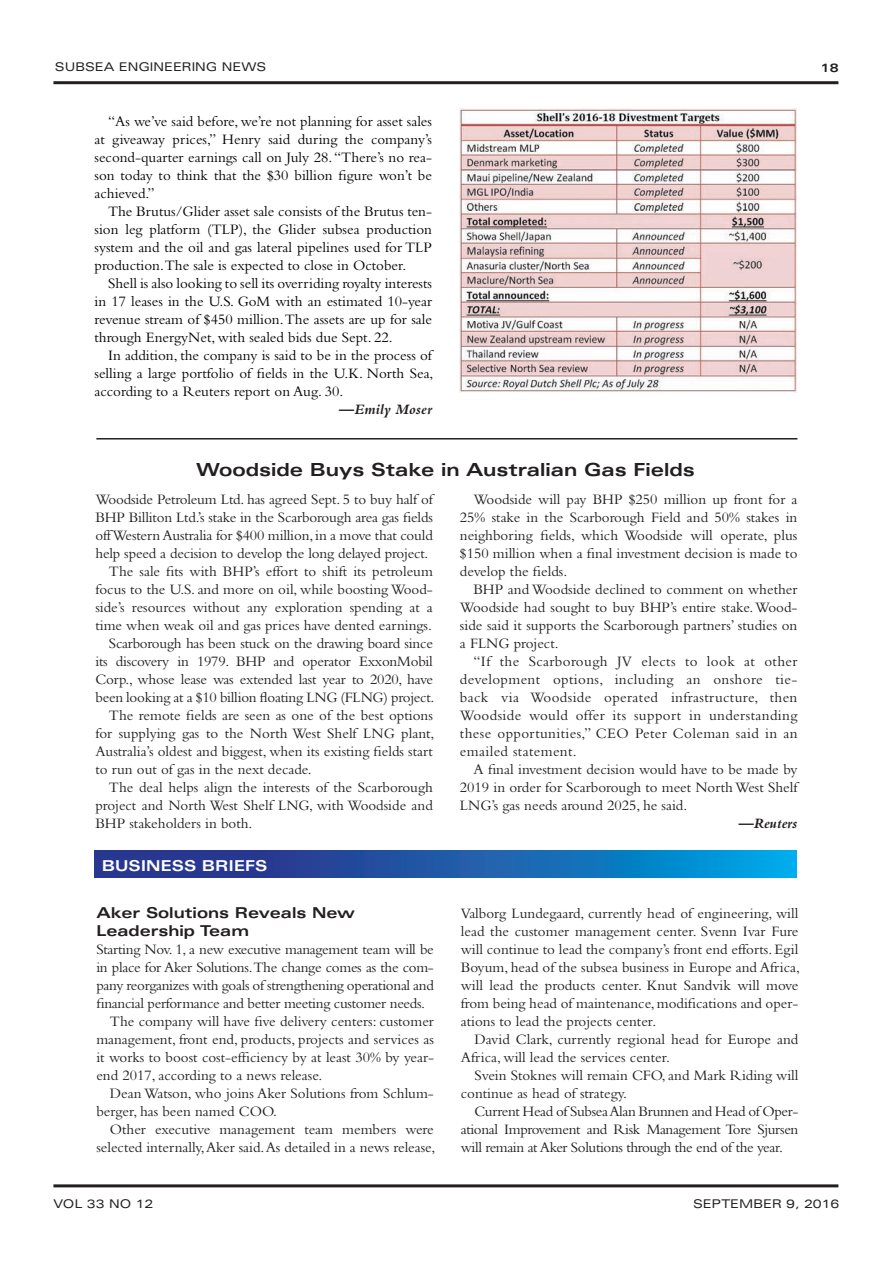
<style>
.page{position:relative;width:893px;height:1263px;background:#fff}
.page>*{position:absolute;margin:0;border:0;box-sizing:border-box;transform-origin:0 0}
.t1{font:700 expanded 18px "Univers";color:#231f20}
.t2{font:15px/18px "Bembo";color:#231f20;text-align:justify}
.t3{font:15px/18px "Bembo";color:#040503;text-align:justify}
.t4{font:15px "Bembo";letter-spacing:-.02em;color:#231f20}
.t5{font:700 expanded 15px/18px "Univers";color:#231f20}
.t6{font:italic 700 15px "Bembo";letter-spacing:.005em;color:#231f20}
.t7{font:700 expanded 15px "Univers";color:#fff}
.t8{font:expanded 12px "Univers";color:#231f20}
.t9{font:700 expanded 12px "Univers";color:#231f20}
</style>
<div class="page">
<hr style="left:53px;top:81px;width:785px;height:3px;background:#231f20">
<hr style="left:53px;top:1184px;width:785px;height:3px;background:#231f20">
<img style="left:459px;top:108px;width:337px;height:285px">
<hr style="left:96px;top:438px;width:701px;height:1px;background:#231f20">
<svg style="left:95px;top:851px;width:702px;height:27px;background:#1960ad"></svg>
<p class="t8" style="left:55px;top:60px;width:213px">SUBSEA ENGINEERING NEWS</p>
<p class="t3" style="left:94px;top:112px;width:339px;text-indent:14px">“As we’ve said before, we’re not planning for asset sales at giveaway prices,” Henry said during the company’s second-quarter earnings call on July 28. “There’s no rea&shy;son today to think that the $30 billion figure won’t be achieved.”</p>
<p class="t3" style="left:94px;top:202px;width:339px;text-indent:14px">The Brutus/Glider asset sale consists of the Brutus ten&shy;sion leg platform (TLP), the Glider subsea production system and the oil and gas lateral pipelines used for TLP production.The sale is expected to close in October.</p>
<p class="t3" style="left:94px;top:274px;width:339px;text-indent:14px">Shell is also looking to sell its overriding royalty interests in 17 leases in the U.S. GoM with an estimated 10-year revenue stream of $450 million. The assets are up for sale through EnergyNet, with sealed bids due Sept. 22.</p>
<p class="t3" style="left:94px;top:346px;width:341px;text-indent:14px">In addition, the company is said to be in the process of selling a large portfolio of fields in the U.K. North Sea, according to a Reuters report on Aug. 30.</p>
<p class="t6" style="left:339px;top:401px;width:94px">—Emily Moser</p>
<p class="t1" style="left:196px;top:460px;width:500px">Woodside Buys Stake in Australian Gas Fields</p>
<p class="t2" style="left:95px;top:490px;width:339px">Woodside Petroleum Ltd. has agreed Sept. 5 to buy half of</p>
<p class="t2" style="left:95px;top:508px;width:339px">BHP Billiton Ltd.’s stake in the Scarborough area gas fields</p>
<p class="t2" style="left:95px;top:526px;width:339px">off Western Australia for $400 million, in a move that could</p>
<p class="t2" style="left:95px;top:544px;width:335px">help speed a decision to develop the long delayed project.</p>
<p class="t2" style="left:109px;top:562px;width:326px">The sale fits with BHP’s effort to shift its petroleum</p>
<p class="t2" style="left:95px;top:580px;width:339px">focus to the U.S. and more on oil, while boosting Wood-</p>
<p class="t2" style="left:95px;top:598px;width:339px">side’s resources without any exploration spending at a</p>
<p class="t2" style="left:95px;top:616px;width:338px">time when weak oil and gas prices have dented earnings.</p>
<p class="t2" style="left:109px;top:634px;width:326px">Scarborough has been stuck on the drawing board since</p>
<p class="t2" style="left:95px;top:652px;width:339px">its discovery in 1979. BHP and operator ExxonMobil</p>
<p class="t2" style="left:95px;top:670px;width:339px">Corp., whose lease was extended last year to 2020, have</p>
<p class="t2" style="left:95px;top:688px;width:341px">been looking at a $10 billion floating LNG (FLNG) project.</p>
<p class="t2" style="left:109px;top:706px;width:325px">The remote fields are seen as one of the best options</p>
<p class="t2" style="left:95px;top:724px;width:340px">for supplying gas to the North West Shelf LNG plant,</p>
<p class="t2" style="left:95px;top:742px;width:339px">Australia’s oldest and biggest, when its existing fields start</p>
<p class="t2" style="left:95px;top:760px;width:218px">to run out of gas in the next decade.</p>
<p class="t2" style="left:109px;top:778px;width:325px">The deal helps align the interests of the Scarborough</p>
<p class="t2" style="left:95px;top:796px;width:339px">project and North West Shelf LNG, with Woodside and</p>
<p class="t2" style="left:95px;top:814px;width:159px">BHP stakeholders in both.</p>
<p class="t7" style="left:102px;top:857px;width:167px">BUSINESS BRIEFS</p>
<p class="t5" style="left:96px;top:904px;width:260px">Aker Solutions Reveals New<br>Leadership Team</p>
<p class="t4" style="left:96px;top:941px;width:339px">Starting Nov. 1, a new executive management team will be</p>
<p class="t4" style="left:96px;top:959px;width:339px">in place for Aker Solutions.The change comes as the com-</p>
<p class="t4" style="left:96px;top:977px;width:339px">pany reorganizes with goals of strengthening operational and</p>
<p class="t4" style="left:96px;top:995px;width:330px">financial performance and better meeting customer needs.</p>
<p class="t2" style="left:110px;top:1012px;width:326px">The company will have five delivery centers: customer</p>
<p class="t2" style="left:96px;top:1030px;width:339px">management, front end, products, projects and services as</p>
<p class="t2" style="left:96px;top:1048px;width:339px">it works to boost cost-efficiency by at least 30% by year-</p>
<p class="t2" style="left:96px;top:1066px;width:228px">end 2017, according to a news release.</p>
<p class="t2" style="left:110px;top:1084px;width:326px">Dean Watson, who joins Aker Solutions from Schlum-</p>
<p class="t2" style="left:96px;top:1102px;width:182px">berger, has been named COO.</p>
<p class="t2" style="left:110px;top:1120px;width:325px">Other executive management team members were</p>
<p class="t2" style="left:96px;top:1138px;width:340px">selected internally, Aker said. As detailed in a news release,</p>
<p class="t2" style="left:460px;top:490px;width:339px;text-indent:14px">Woodside will pay BHP $250 million up front for a 25% stake in the Scarborough Field and 50% stakes in neighboring fields, which Woodside will operate, plus $150 million when a final investment decision is made to develop the fields.</p>
<p class="t2" style="left:460px;top:580px;width:339px;text-indent:14px">BHP and Woodside declined to comment on whether Woodside had sought to buy BHP’s entire stake. Wood&shy;side said it supports the Scarborough partners’ studies on a FLNG project.</p>
<p class="t2" style="left:460px;top:652px;width:339px;text-indent:14px">“If the Scarborough JV elects to look at other development options, including an onshore tie&shy;back via Woodside operated infrastructure, then Woodside would offer its support in understanding these opportunities,” CEO Peter Coleman said in an emailed statement.</p>
<p class="t2" style="left:460px;top:760px;width:339px;text-indent:14px">A final investment decision would have to be made by 2019 in order for Scarborough to meet North West Shelf LNG’s gas needs around 2025, he said.</p>
<p class="t6" style="left:739px;top:815px;width:60px">—Reuters</p>
<p class="t2" style="left:461px;top:904px;width:340px">Valborg Lundegaard, currently head of engineering, will lead the customer management center. Svenn Ivar Fure will continue to lead the company’s front end efforts. Egil Boyum, head of the subsea business in Europe and Africa, will lead the products center. Knut Sandvik will move from being head of maintenance, modifications and oper&shy;ations to lead the projects center.</p>
<p class="t2" style="left:461px;top:1030px;width:339px;text-indent:14px">David Clark, currently regional head for Europe and<br>Africa, will lead the services center.</p>
<p class="t2" style="left:461px;top:1066px;width:339px;text-indent:14px">Svein Stoknes will remain CFO, and Mark Riding will continue as head of strategy.</p>
<p class="t2" style="left:461px;top:1102px;width:339px;text-indent:14px">Current Head of Subsea Alan Brunnen and Head of Oper&shy;ational Improvement and Risk Management Tore Sjursen will remain at Aker Solutions through the end of the year.</p>
<p class="t9" style="left:821px;top:60px;width:19px">18</p>
<p class="t8" style="left:53px;top:1197px;width:102px">VOL 33 NO 12</p>
<p class="t8" style="left:693px;top:1197px;width:148px">SEPTEMBER 9, 2016</p>
</div>
